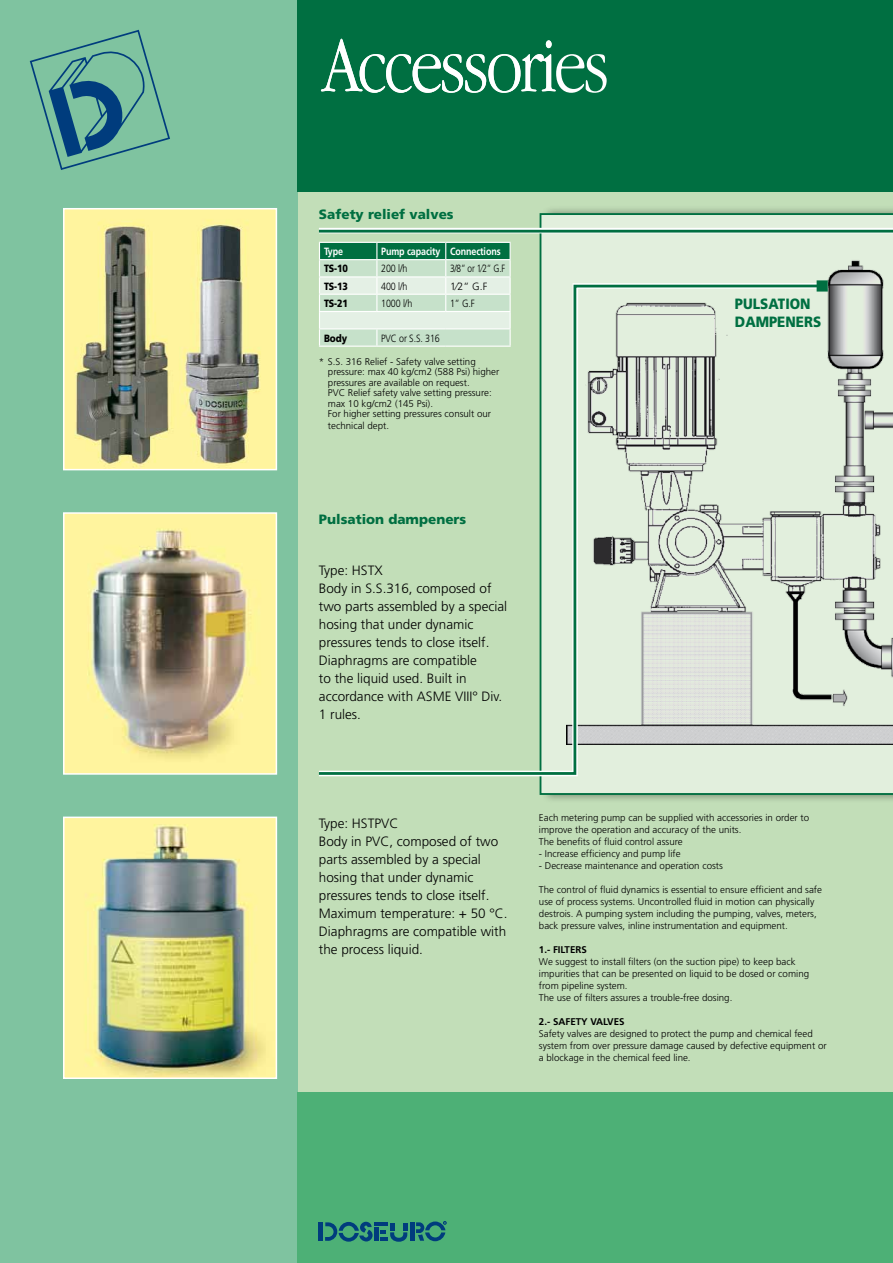
<style>
.page{position:relative;width:893px;height:1263px;background:#fff}
.page>*{position:absolute;margin:0;border:0;box-sizing:border-box;transform-origin:0 0}
.t1{font:300 condensed 81px "Garamond";letter-spacing:-.035em;color:#fff}
.t2{font:900 14.85px/17.9px "Frutiger";color:#006f41;scale:.9 1}
.t3{font:300 13.5px/18px "Frutiger";color:#000}
.t4{font:900 13.5px "Frutiger";color:#006f41}
.t5{font:300 10.5px "Frutiger";letter-spacing:-.01em;color:#000;scale:.85 1}
.t6{font:700 10.5px "Frutiger";letter-spacing:-.01em;color:#fff;scale:.85 1}
.t7{font:900 10.5px "Frutiger";letter-spacing:-.01em;color:#000;scale:.85 1}
.t8{font:300 10.5px "Frutiger";letter-spacing:-.01em;color:#000;scale:.79 1}
.t9{font:300 10.5px "Frutiger";letter-spacing:-.01em;color:#000}
.t10{font:300 9.75px/12px "Frutiger";color:#000}
.t11{font:700 9.75px "Frutiger";color:#000}
</style>
<div class="page">
<div style="left:298px;top:0;width:595px;height:1263px;background:#c2deb8"></div>
<div style="left:0;top:0;width:298px;height:1263px;background:#7fc3a0"></div>
<div style="left:298px;top:1093px;width:595px;height:170px;background:#4db076"></div>
<svg style="left:30px;top:30px;width:140px;height:140px"></svg>
<hr style="left:410px;top:1222px;width:4px;height:19px;background:#003c7d">
<div style="left:374px;top:1228px;width:5px;height:13px;background:#003c7d"></div>
<hr style="left:374px;top:1222px;width:14px;height:4px;background:#003c7d">
<svg style="left:380px;top:1223px;width:27px;height:19px"></svg>
<hr style="left:319px;top:1222px;width:4px;height:19px;background:#003c7d">
<svg style="left:325px;top:1222px;width:48px;height:20px"></svg>
<svg style="left:416px;top:1221px;width:30px;height:20px"></svg>
<div style="left:298px;top:0;width:595px;height:191px;background:#006f41"></div>
<img style="left:66px;top:211px;width:208px;height:256px">
<div style="left:63px;top:208px;width:214px;height:262px;border:2px solid #fff"></div>
<img style="left:66px;top:515px;width:208px;height:257px">
<div style="left:63px;top:512px;width:214px;height:263px;border:2px solid #fff"></div>
<img style="left:66px;top:819px;width:208px;height:257px">
<div style="left:63px;top:816px;width:214px;height:263px;border:2px solid #fff"></div>
<div style="left:540px;top:205px;width:353px;height:598px;background:#000;opacity:.41"></div>
<svg style="left:540px;top:213px;width:353px;height:582px;background:#c7d5c6"></svg>
<svg style="left:319px;top:346px;width:514px;height:433px;background:#d8e6d3"></svg>
<svg style="left:318px;top:346px;width:507px;height:430px"></svg>
<svg style="left:318px;top:225px;width:575px;height:121px;background:#c6ddc9"></svg>
<hr style="left:319px;top:346px;width:58px;height:1px;background:#fff">
<hr style="left:377px;top:346px;width:69px;height:1px;background:#fff">
<hr style="left:446px;top:346px;width:65px;height:1px;background:#fff">
<h1 class="t1" style="left:323px;top:20px;width:288px">Accessories</h1>
<h3 class="t4" style="left:319px;top:206px;width:136px">Safety relief valves</h3>
<p class="t6" style="left:324px;top:245px;width:24px">Type</p>
<p class="t6" style="left:381px;top:245px;width:142px">Pump capacity Connections</p>
<p class="t7" style="left:324px;top:262px;width:30px">TS-10</p>
<p class="t5" style="left:381px;top:263px;width:32px">200 l/h</p>
<p class="t8" style="left:450px;top:263px;width:71px">3/8” or 1⁄2” G.F</p>
<p class="t7" style="left:324px;top:280px;width:30px">TS-13</p>
<p class="t5" style="left:381px;top:280px;width:32px">400 l/h</p>
<p class="t9" style="left:450px;top:280px;width:39px">1⁄2” G.F</p>
<p class="t7" style="left:324px;top:297px;width:30px">TS-21</p>
<p class="t5" style="left:381px;top:297px;width:38px">1000 l/h</p>
<p class="t5" style="left:450px;top:297px;width:31px">1” G.F</p>
<p class="t7" style="left:324px;top:332px;width:29px">Body</p>
<p class="t5" style="left:381px;top:332px;width:71px">PVC or S.S. 316</p>
<p class="t10" style="left:328px;top:356px;width:173px;line-height:10.5px;text-indent:-9px">* S.S. 316 Relief - Safety valve setting pressure: max 40 kg/cm2 (588 Psi) higher pressures are available on request.<br>PVC Relief safety valve setting pressure: max 10 kg/cm2 (145 Psi).<br>For higher setting pressures consult our</p>
<p class="t10" style="left:328px;top:420px;width:63px">technical dept.</p>
<h3 class="t4" style="left:319px;top:511px;width:149px">Pulsation dampeners</h3>
<h3 class="t3" style="left:319px;top:562px;width:190px">Type: HSTX<br>Body in S.S.316, composed of two parts assembled by a special hosing that under dynamic pressures tends to close itself.<br>Diaphragms are compatible<br>to the liquid used. Built in accordance with ASME VIII° Div.<br>1 rules.</h3>
<h2 class="t2" style="left:735px;top:295px;width:97px">PULSATION<br>DAMPENERS</h2>
<h3 class="t3" style="left:319px;top:814px;width:190px">Type: HSTPVC<br>Body in PVC, composed of two parts assembled by a special hosing that under dynamic pressures tends to close itself.<br>Maximum temperature: + 50 °C.<br>Diaphragms are compatible with the process liquid.</h3>
<p class="t10" style="left:539px;top:811px;width:272px">Each metering pump can be supplied with accessories in order to improve the operation and accuracy of the units.<br>The benefits of fluid control assure</p>
<p class="t10" style="left:539px;top:847px;width:143px">- Increase efficiency and pump life</p>
<p class="t10" style="left:539px;top:859px;width:186px">- Decrease maintenance and operation costs</p>
<p class="t10" style="left:539px;top:883px;width:284px">The control of fluid dynamics is essential to ensure efficient and safe use of process systems. Uncontrolled fluid in motion can physically destrois. A pumping system including the pumping, valves, meters, back pressure valves, inline instrumentation and equipment.</p>
<p class="t11" style="left:539px;top:944px;width:49px">1.- FILTERS</p>
<p class="t10" style="left:539px;top:955px;width:272px">We suggest to install filters (on the suction pipe) to keep back impurities that can be presented on liquid to be dosed or coming from pipeline system.<br>The use of filters assures a trouble-free dosing.</p>
<p class="t11" style="left:539px;top:1016px;width:87px">2.- SAFETY VALVES</p>
<p class="t10" style="left:539px;top:1027px;width:289px">Safety valves are designed to protect the pump and chemical feed system from over pressure damage caused by defective equipment or a blockage in the chemical feed line.</p>
</div>
